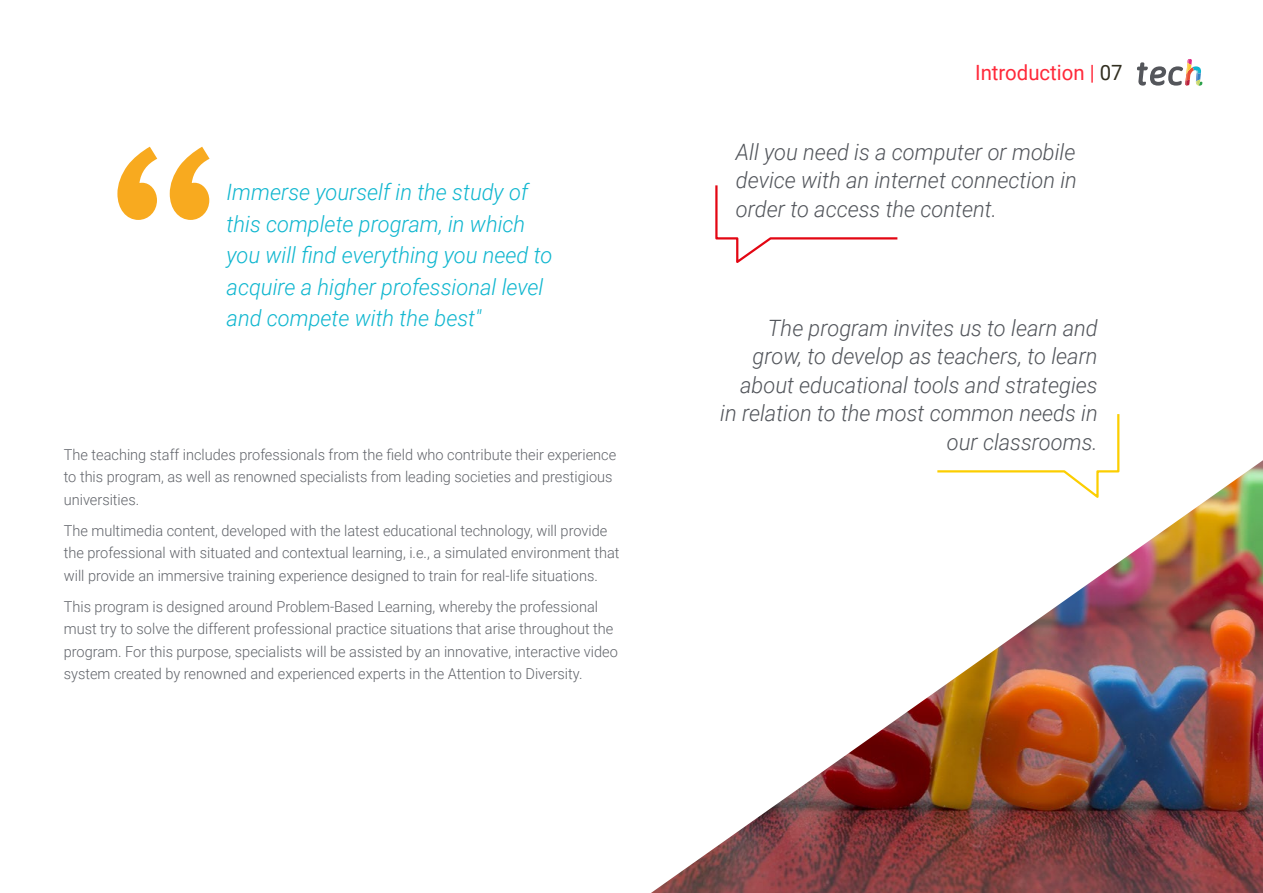
<style>
.page{position:relative;width:1263px;height:893px;background:#fff}
.page>*{position:absolute;margin:0;border:0;box-sizing:border-box;transform-origin:0 0}
.t1{font:italic 300 22.5px/28.5px "Roboto";color:#52555b;text-align:right}
.t2{font:italic 300 22.5px/31.5px "Roboto";color:#0fb6cf}
.t3{font:21px "Roboto";color:#ff293a}
.t4{font:300 15px/22.5px "Roboto";color:#61646a}
.s1{color:#312e20}
</style>
<div class="page">
<svg style="left:117px;top:147px;width:93px;height:73px"></svg>
<img style="left:651px;top:460px;width:612px;height:433px">
<svg style="left:935px;top:414px;width:185px;height:87px"></svg>
<svg style="left:715px;top:185px;width:183px;height:78px"></svg>
<svg style="left:1137px;top:59px;width:65px;height:27px"></svg>
<h1 class="t2" style="left:227px;top:176px;width:327px">Immerse yourself in the study of this complete program, in which you will find everything you need to acquire a higher professional level and compete with the best"</h1>
<p class="t4" style="left:64px;top:443px;width:554px">The teaching staff includes professionals from the field who contribute their experience to this program, as well as renowned specialists from leading societies and prestigious universities.</p>
<p class="t4" style="left:64px;top:519px;width:557px">The multimedia content, developed with the latest educational technology, will provide the professional with situated and contextual learning, i.e., a simulated environment that will provide an immersive training experience designed to train for real-life situations.</p>
<p class="t4" style="left:64px;top:595px;width:556px">This program is designed around Problem-Based Learning, whereby the professional must try to solve the different professional practice situations that arise throughout the program. For this purpose, specialists will be assisted by an innovative, interactive video system created by renowned and experienced experts in the Attention to Diversity.</p>
<h2 class="t3" style="left:975px;top:57px;width:149px">Introduction | <span class="s1">07</span></h2>
<h1 class="t1" style="left:736px;top:137px;width:342px;text-align:justify">All you need is a computer or mobile device with an internet connection in order to access the content.</h1>
<h1 class="t1" style="left:720px;top:313px;width:379px">The program invites us to learn and grow, to develop as teachers, to learn about educational tools and strategies in relation to the most common needs in our classrooms.</h1>
</div>
